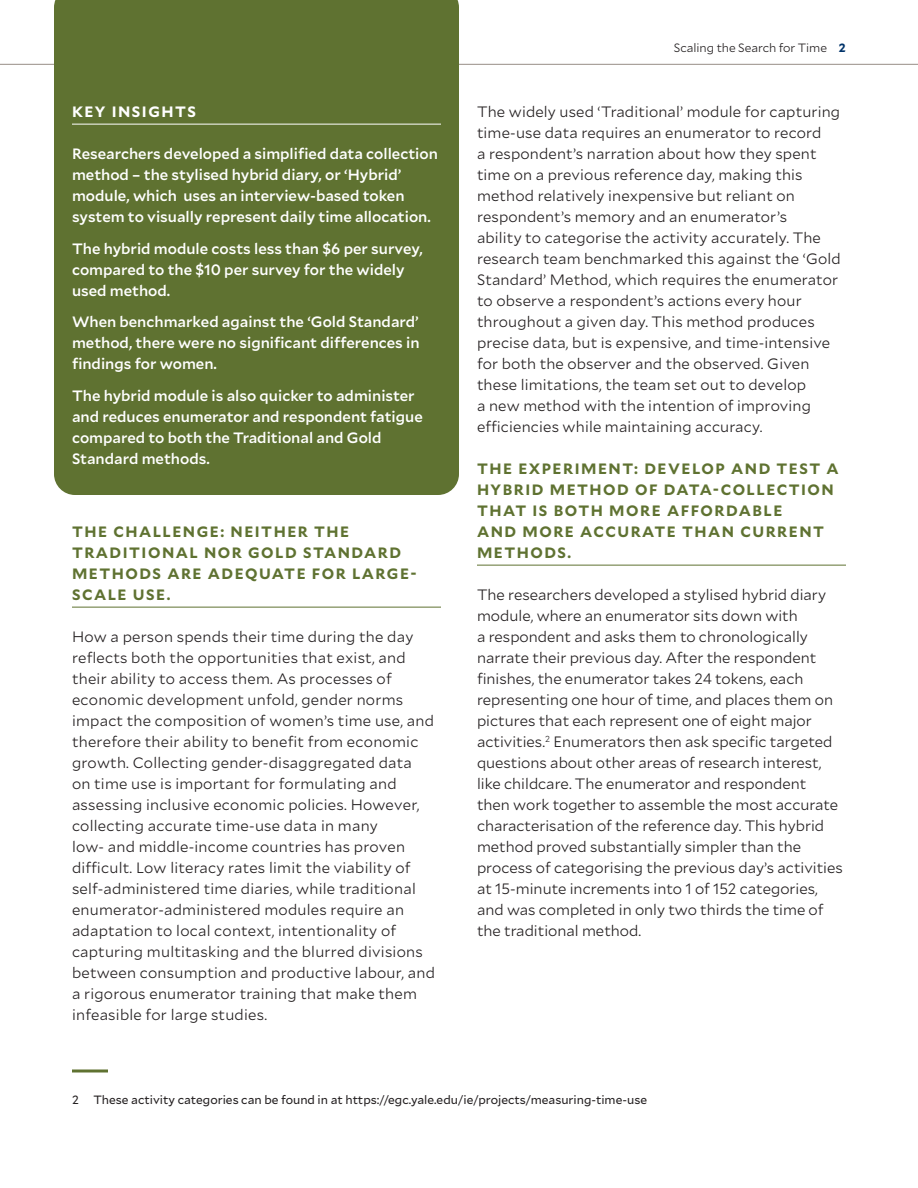
<style>
.page{position:relative;width:918px;height:1188px;background:#fff}
.page>*{position:absolute;margin:0;border:0;box-sizing:border-box;transform-origin:0 0}
.copy{font:300 15px/21px "Mallory";letter-spacing:.01em;color:#231f20}
.copy-2{font:500 15px/21px "Mallory";color:#fff}
.copy-3{font:700 15px/21px "Mallory";letter-spacing:.1em;color:#5f7231}
.copy-4{font:700 15px "Mallory";letter-spacing:.1em;color:#fff}
.copy-5{font:12px "Mallory";color:#231f20}
.t1{font:300 12px "Mallory";letter-spacing:-.005em;color:#231f20}
.s1{font-weight:700;color:#01336a}
</style>
<div class="page">
<hr style="left:0;top:64px;width:918px;height:1px;background:#978d86">
<div style="left:54px;top:0;width:405px;height:495px;background:#5f7231"></div>
<hr style="left:72px;top:124px;width:369px;height:1px;background:#fff">
<hr style="left:72px;top:607px;width:369px;height:1px;background:#5f7231">
<hr style="left:72px;top:1069px;width:36px;height:3px;background:#5f7231">
<hr style="left:477px;top:565px;width:369px;height:1px;background:#5f7231">
<p class="copy-4" style="left:72px;top:100px;width:126px">KEY INSIGHTS</p>
<p class="copy-2" style="left:72px;top:142px;width:367px">Researchers developed a simplified data collection method – the stylised hybrid diary, or ‘Hybrid’ module, which uses an interview-based token system to visually represent daily time allocation.</p>
<p class="copy-2" style="left:72px;top:237px;width:352px">The hybrid module costs less than $6 per survey, compared to the $10 per survey for the widely used method.</p>
<p class="copy-2" style="left:72px;top:310px;width:349px;text-align:justify">When benchmarked against the ‘Gold Standard’ method, there were no significant differences in findings for women.</p>
<p class="copy-2" style="left:72px;top:384px;width:352px">The hybrid module is also quicker to administer and reduces enumerator and respondent fatigue compared to both the Traditional and Gold Standard methods.</p>
<p class="copy-3" style="left:72px;top:520px;width:346px">THE CHALLENGE: NEITHER THE<br>TRADITIONAL NOR GOLD STANDARD<br>METHODS ARE ADEQUATE FOR LARGE-<br>SCALE USE.</p>
<p class="copy" style="left:72px;top:625px;width:365px">How a person spends their time during the day reflects both the opportunities that exist, and their ability to access them. As processes of economic development unfold, gender norms impact the composition of women’s time use, and therefore their ability to benefit from economic growth. Collecting gender-disaggregated data<br>on time use is important for formulating and assessing inclusive economic policies. However, collecting accurate time-use data in many<br>low- and middle-income countries has proven difficult. Low literacy rates limit the viability of self-administered time diaries, while traditional enumerator-administered modules require an adaptation to local context, intentionality of capturing multitasking and the blurred divisions between consumption and productive labour, and a rigorous enumerator training that make them infeasible for large studies.</p>
<p class="t1" style="left:674px;top:39px;width:174px">Scaling the Search for Time <span class="s1">2</span></p>
<p class="copy" style="left:477px;top:100px;width:365px">The widely used ‘Traditional’ module for capturing time-use data requires an enumerator to record<br>a respondent’s narration about how they spent time on a previous reference day, making this method relatively inexpensive but reliant on respondent’s memory and an enumerator’s<br>ability to categorise the activity accurately. The research team benchmarked this against the ‘Gold Standard’ Method, which requires the enumerator to observe a respondent’s actions every hour throughout a given day. This method produces precise data, but is expensive, and time-intensive for both the observer and the observed. Given these limitations, the team set out to develop<br>a new method with the intention of improving efficiencies while maintaining accuracy.</p>
<p class="copy-3" style="left:477px;top:457px;width:363px">THE EXPERIMENT: DEVELOP AND TEST A<br>HYBRID METHOD OF DATA-COLLECTION<br>THAT IS BOTH MORE AFFORDABLE<br>AND MORE ACCURATE THAN CURRENT<br>METHODS.</p>
<p class="copy" style="left:477px;top:583px;width:367px">The researchers developed a stylised hybrid diary module, where an enumerator sits down with<br>a respondent and asks them to chronologically narrate their previous day. After the respondent finishes, the enumerator takes 24 tokens, each representing one hour of time, and places them on pictures that each represent one of eight major activities.<sup>2</sup> Enumerators then ask specific targeted questions about other areas of research interest, like childcare. The enumerator and respondent then work together to assemble the most accurate characterisation of the reference day. This hybrid method proved substantially simpler than the process of categorising the previous day’s activities at 15-minute increments into 1 of 152 categories, and was completed in only two thirds the time of the traditional method.</p>
<p class="copy-5" style="left:72px;top:1091px;width:577px">2 These activity categories can be found in at https://egc.yale.edu/ie/projects/measuring-time-use</p>
</div>
